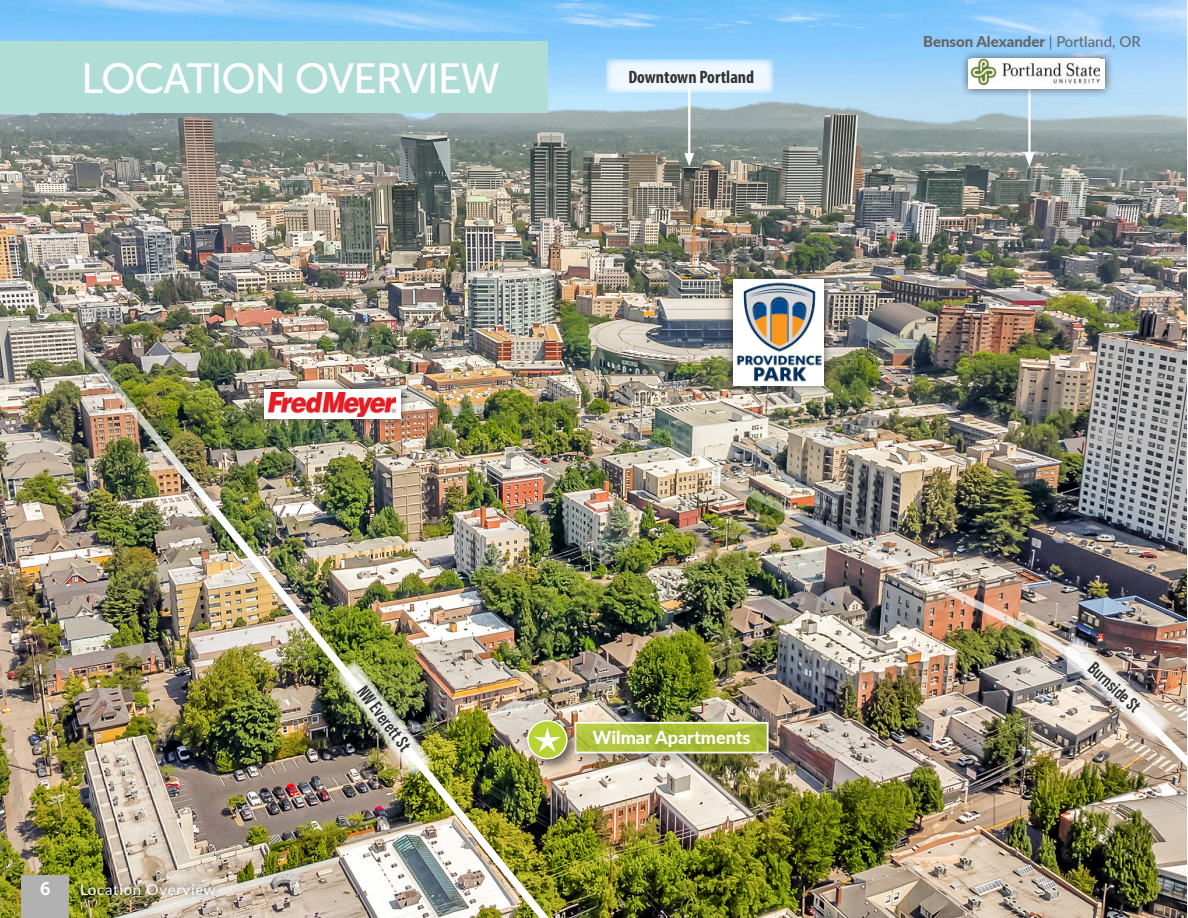
<style>
.page{position:relative;width:1188px;height:918px;background:#fff}
.page>*{position:absolute;margin:0;border:0;box-sizing:border-box;transform-origin:0 0}
.t1{font:42px "Museo Sans 500";letter-spacing:-.03em;color:#fff}
.t2{font:700 18px "Bebas Neue Pro";color:#303131}
.t3{font:700 condensed 18px "Myriad Pro";color:#303131}
.t4{font:800 18px "Lato";color:#fff}
.t5{font:18px "Museo 700";color:#fff}
.t6{font:800 15px "Lato";color:#636464}
.t7{font:15px "Lato";letter-spacing:.05em;color:#fff}
.s1{font-weight:400}
</style>
<div class="page">
<img style="left:0;top:0;width:1187px;height:918px">
<img style="left:21px;top:272px;width:533px;height:646px">
<hr style="left:1028px;top:84px;width:3px;height:73px;background:#fff">
<svg style="left:1025px;top:153px;width:9px;height:14px"></svg>
<hr style="left:688px;top:88px;width:2px;height:69px;background:#fff">
<svg style="left:684px;top:153px;width:10px;height:14px"></svg>
<svg style="left:606px;top:59px;width:168px;height:34px;fill:#eef7fe"></svg>
<div style="left:959px;top:50px;width:155px;height:47px;background:#231f20;opacity:.75"></div>
<div style="left:968px;top:59px;width:137px;height:29px;background:#fff"></div>
<img style="left:971px;top:59px;width:128px;height:26px">
<div style="left:255px;top:380px;width:155px;height:48px;background:#231f20;opacity:.75"></div>
<div style="left:264px;top:389px;width:136px;height:30px;background:#fff"></div>
<img style="left:268px;top:392px;width:128px;height:24px">
<img style="left:333px;top:659px;width:102px;height:122px">
<img style="left:439px;top:337px;width:748px;height:445px">
<img style="left:1057px;top:635px;width:116px;height:110px">
<div style="left:724px;top:269px;width:109px;height:126px;background:#231f20;opacity:.7"></div>
<img style="left:733px;top:279px;width:91px;height:105px">
<div style="left:570px;top:717px;width:214px;height:52px;background:#231f20;opacity:.29"></div>
<svg style="left:580px;top:725px;width:186px;height:25px;background:#aabf38"></svg>
<div style="left:575px;top:722px;width:194px;height:31px;border:2px solid #fff"></div>
<div style="left:524px;top:717px;width:56px;height:55px;background:#231f20;opacity:.63"></div>
<svg style="left:528px;top:721px;width:39px;height:38px"></svg>
<div style="left:527px;top:720px;width:41px;height:39px;border:2px solid #fff;border-radius:50%"></div>
<svg style="left:534px;top:727px;width:27px;height:25px"></svg>
<div style="left:0;top:41px;width:548px;height:71px;background:#b0ddd6"></div>
<div style="left:22px;top:876px;width:47px;height:42px;background:#b1b1b1"></div>
<div style="left:73px;top:876px;width:150px;height:27px;background:#231f20;opacity:.75"></div>
<p class="t1" style="left:81px;top:55px;width:332px">ASSET OVERVI W</p>
<p class="t1" style="left:81px;top:55px;width:421px">LOCATION OVERVIEW</p>
<p class="t3" style="left:628px;top:66px;width:127px">Downtown Portland</p>
<p class="t6" style="left:923px;top:31px;width:219px">Benson Alexander <span class="s1">| Portland, OR</span></p>
<p class="t5" style="left:40px;top:879px;width:12px">6</p>
<p class="t7" style="left:80px;top:878px;width:137px">Location Overview</p>
<p class="t2" style="left:370px;top:682px;width:77px;rotate:53deg">NW Everett St</p>
<p class="t4" style="left:593px;top:724px;width:160px">Wilmar Apartments</p>
<p class="t2" style="left:1098px;top:658px;width:65px;rotate:43deg">Burnside St</p>
</div>
